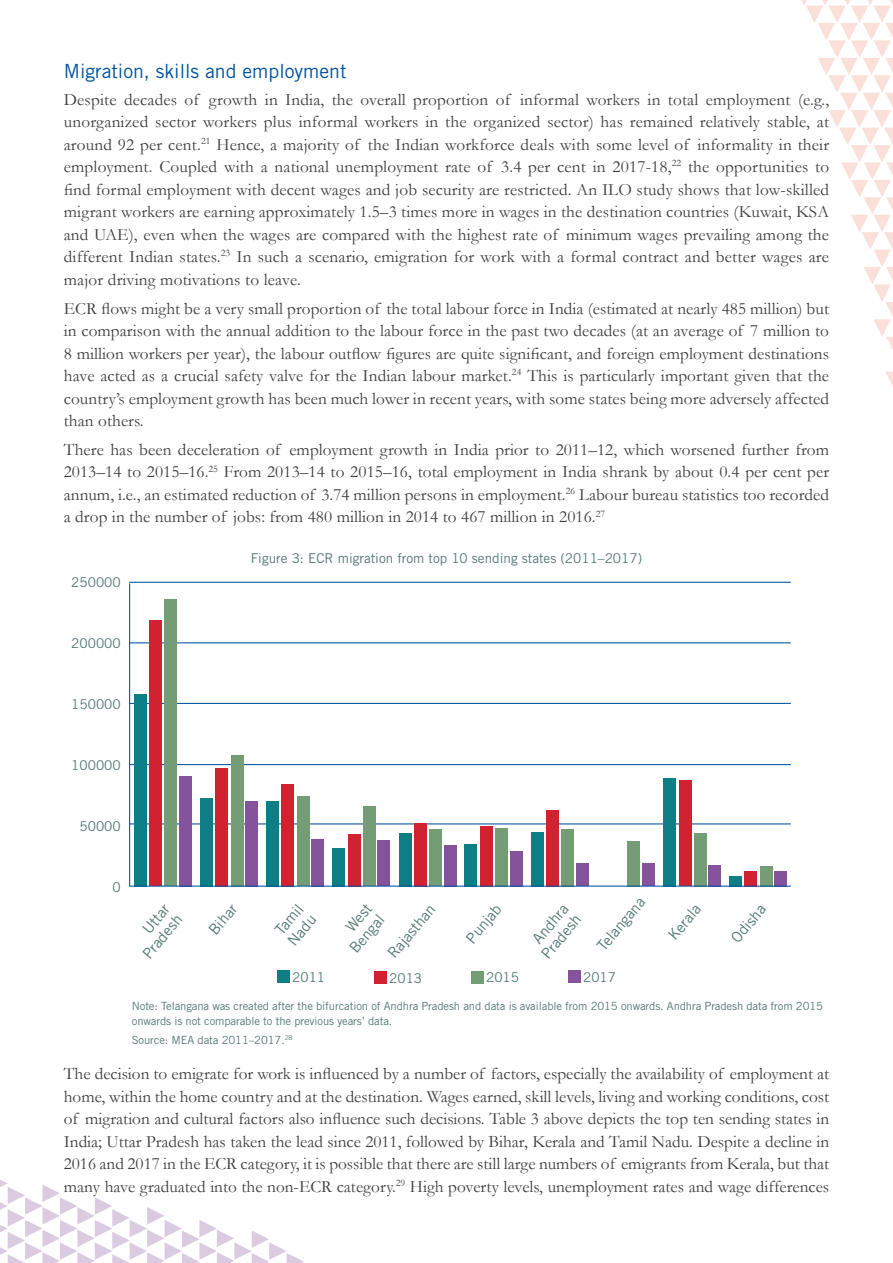
<style>
.page{position:relative;width:893px;height:1263px;background:#fff}
.page>*{position:absolute;margin:0;border:0;box-sizing:border-box;transform-origin:0 0}
.Sub_Heading_1{font:19.5px "Trade Gothic LT Std";color:#0153a0}
.Para{font:17.25px/22.5px "Garamond";letter-spacing:.005em;color:#3e3e3f;text-align:justify}
.t1{font:15px/16.5px "Trade Gothic";color:#547a77;text-align:right}
.t2{font:13.5px "Trade Gothic";color:#547a77}
.Table{font:11.25px/15px "Trade Gothic";letter-spacing:-.01em;color:#547a77}
</style>
<div class="page">
<svg style="left:801px;top:0;width:92px;height:386px"></svg>
<svg style="left:0;top:1180px;width:304px;height:83px"></svg>
<hr style="left:130px;top:582px;width:660px;height:1px;background:#0153a0">
<hr style="left:130px;top:642px;width:660px;height:1px;background:#0153a0">
<hr style="left:130px;top:703px;width:660px;height:1px;background:#0153a0">
<hr style="left:130px;top:764px;width:660px;height:1px;background:#0153a0">
<hr style="left:130px;top:823px;width:660px;height:1px;background:#0153a0">
<div style="left:134px;top:694px;width:13px;height:192px;background:#0d7e83"></div>
<div style="left:200px;top:798px;width:13px;height:88px;background:#0d7e83"></div>
<div style="left:266px;top:800px;width:13px;height:86px;background:#0d7e83"></div>
<div style="left:333px;top:848px;width:12px;height:38px;background:#0d7e83"></div>
<div style="left:399px;top:833px;width:12px;height:53px;background:#0d7e83"></div>
<div style="left:465px;top:844px;width:12px;height:42px;background:#0d7e83"></div>
<div style="left:531px;top:832px;width:12px;height:54px;background:#0d7e83"></div>
<div style="left:663px;top:778px;width:13px;height:108px;background:#0d7e83"></div>
<div style="left:729px;top:876px;width:13px;height:10px;background:#0d7e83"></div>
<div style="left:149px;top:620px;width:13px;height:266px;background:#d1222f"></div>
<div style="left:216px;top:768px;width:12px;height:118px;background:#d1222f"></div>
<div style="left:281px;top:784px;width:13px;height:102px;background:#d1222f"></div>
<div style="left:348px;top:834px;width:13px;height:52px;background:#d1222f"></div>
<div style="left:414px;top:822px;width:13px;height:64px;background:#d1222f"></div>
<div style="left:480px;top:826px;width:13px;height:60px;background:#d1222f"></div>
<div style="left:546px;top:810px;width:13px;height:76px;background:#d1222f"></div>
<div style="left:679px;top:780px;width:12px;height:106px;background:#d1222f"></div>
<div style="left:745px;top:871px;width:12px;height:15px;background:#d1222f"></div>
<div style="left:165px;top:599px;width:12px;height:287px;background:#749d76"></div>
<div style="left:231px;top:755px;width:13px;height:131px;background:#749d76"></div>
<div style="left:297px;top:796px;width:13px;height:90px;background:#749d76"></div>
<div style="left:363px;top:806px;width:13px;height:80px;background:#749d76"></div>
<div style="left:429px;top:829px;width:13px;height:57px;background:#749d76"></div>
<div style="left:495px;top:828px;width:13px;height:58px;background:#749d76"></div>
<div style="left:561px;top:829px;width:13px;height:57px;background:#749d76"></div>
<div style="left:694px;top:833px;width:13px;height:53px;background:#749d76"></div>
<div style="left:760px;top:866px;width:13px;height:20px;background:#749d76"></div>
<div style="left:627px;top:841px;width:13px;height:45px;background:#749d76"></div>
<div style="left:179px;top:776px;width:13px;height:110px;background:#85539b"></div>
<div style="left:245px;top:801px;width:13px;height:85px;background:#85539b"></div>
<div style="left:311px;top:838px;width:13px;height:48px;background:#85539b"></div>
<div style="left:378px;top:840px;width:12px;height:46px;background:#85539b"></div>
<div style="left:444px;top:845px;width:12px;height:41px;background:#85539b"></div>
<div style="left:510px;top:851px;width:12px;height:35px;background:#85539b"></div>
<div style="left:576px;top:863px;width:12px;height:23px;background:#85539b"></div>
<div style="left:708px;top:865px;width:13px;height:21px;background:#85539b"></div>
<div style="left:774px;top:871px;width:13px;height:15px;background:#85539b"></div>
<div style="left:642px;top:863px;width:13px;height:23px;background:#85539b"></div>
<hr style="left:129px;top:584px;width:1px;height:302px;background:#0153a0">
<hr style="left:130px;top:885px;width:660px;height:2px;background:#0153a0">
<div style="left:277px;top:970px;width:13px;height:13px;background:#0d7e83"></div>
<div style="left:374px;top:971px;width:13px;height:13px;background:#d1222f"></div>
<div style="left:471px;top:971px;width:13px;height:12px;background:#749d76"></div>
<div style="left:568px;top:970px;width:12px;height:13px;background:#85539b"></div>
<p class="Sub_Heading_1" style="left:64px;top:59px;width:284px">Migration, skills and employment</p>
<p class="Para" style="left:64px;top:88px;width:767px">Despite decades of growth in India, the overall proportion of informal workers in total employment (e.g., unorganized sector workers plus informal workers in the organized sector) has remained relatively stable, at around 92 per cent.<sup>21</sup> Hence, a majority of the Indian workforce deals with some level of informality in their employment. Coupled with a national unemployment rate of 3.4 per cent in 2017-18,<sup>22</sup> the opportunities to find formal employment with decent wages and job security are restricted. An ILO study shows that low-skilled migrant workers are earning approximately 1.5–3 times more in wages in the destination countries (Kuwait, KSA and UAE), even when the wages are compared with the highest rate of minimum wages prevailing among the different Indian states.<sup>23</sup> In such a scenario, emigration for work with a formal contract and better wages are major driving motivations to leave.</p>
<p class="Para" style="left:64px;top:296px;width:767px">ECR flows might be a very small proportion of the total labour force in India (estimated at nearly 485 million) but in comparison with the annual addition to the labour force in the past two decades (at an average of 7 million to 8 million workers per year), the labour outflow figures are quite significant, and foreign employment destinations have acted as a crucial safety valve for the Indian labour market.<sup>24</sup> This is particularly important given that the country’s employment growth has been much lower in recent years, with some states being more adversely affected than others.</p>
<p class="Para" style="left:64px;top:438px;width:767px">There has been deceleration of employment growth in India prior to 2011–12, which worsened further from 2013–14 to 2015–16.<sup>25</sup> From 2013–14 to 2015–16, total employment in India shrank by about 0.4 per cent per annum, i.e., an estimated reduction of 3.74 million persons in employment.<sup>26</sup> Labour bureau statistics too recorded a drop in the number of jobs: from 480 million in 2014 to 467 million in 2016.<sup>27</sup></p>
<p class="t2" style="left:251px;top:550px;width:393px">Figure 3: ECR migration from top 10 sending states (2011–2017)</p>
<p class="t2" style="left:71px;top:574px;width:51px">250000</p>
<p class="t2" style="left:71px;top:635px;width:51px">200000</p>
<p class="t2" style="left:71px;top:696px;width:51px">150000</p>
<p class="t2" style="left:71px;top:757px;width:51px">100000</p>
<p class="t2" style="left:80px;top:818px;width:43px">50000</p>
<p class="t2" style="left:113px;top:879px;width:10px">0</p>
<p class="t1" style="left:126px;top:941px;width:54px;rotate:-50deg">Uttar<br>Pradesh</p>
<p class="t1" style="left:271px;top:927px;width:37px;text-align:left;rotate:-50deg">Tamil<br>Nadu</p>
<p class="t1" style="left:333px;top:935px;width:47px;rotate:-50deg">West<br>Bengal</p>
<p class="t1" style="left:384px;top:950px;width:67px;rotate:-50deg">Rajasthan</p>
<p class="t1" style="left:463px;top:936px;width:47px;rotate:-50deg">Punjab</p>
<p class="t1" style="left:525px;top:941px;width:54px;text-align:center;rotate:-50deg">Andhra<br>Pradesh</p>
<p class="t1" style="left:594px;top:943px;width:67px;rotate:-50deg">Telangana</p>
<p class="t1" style="left:665px;top:932px;width:43px;rotate:-50deg">Kerala</p>
<p class="t1" style="left:728px;top:935px;width:47px;rotate:-50deg">Odisha</p>
<p class="t1" style="left:205px;top:927px;width:37px;rotate:-50deg">Bihar</p>
<p class="t2" style="left:292px;top:969px;width:34px">2011</p>
<p class="t2" style="left:389px;top:970px;width:34px">2013</p>
<p class="t2" style="left:486px;top:969px;width:34px">2015</p>
<p class="t2" style="left:583px;top:969px;width:34px">2017</p>
<p class="Table" style="left:132px;top:998px;width:693px">Note: Telangana was created after the bifurcation of Andhra Pradesh and data is available from 2015 onwards. Andhra Pradesh data from 2015 onwards is not comparable to the previous years’ data.</p>
<p class="Table" style="left:132px;top:1032px;width:162px">Source: MEA data 2011–2017.<sup>28</sup></p>
<p class="Para" style="left:64px;top:1062px;width:767px">The decision to emigrate for work is influenced by a number of factors, especially the availability of employment at home, within the home country and at the destination. Wages earned, skill levels, living and working conditions, cost of migration and cultural factors also influence such decisions. Table 3 above depicts the top ten sending states in India; Uttar Pradesh has taken the lead since 2011, followed by Bihar, Kerala and Tamil Nadu. Despite a decline in 2016 and 2017 in the ECR category, it is possible that there are still large numbers of emigrants from Kerala, but that many have graduated into the non-ECR category.<sup>29</sup> High poverty levels, unemployment rates and wage differences</p>
</div>
